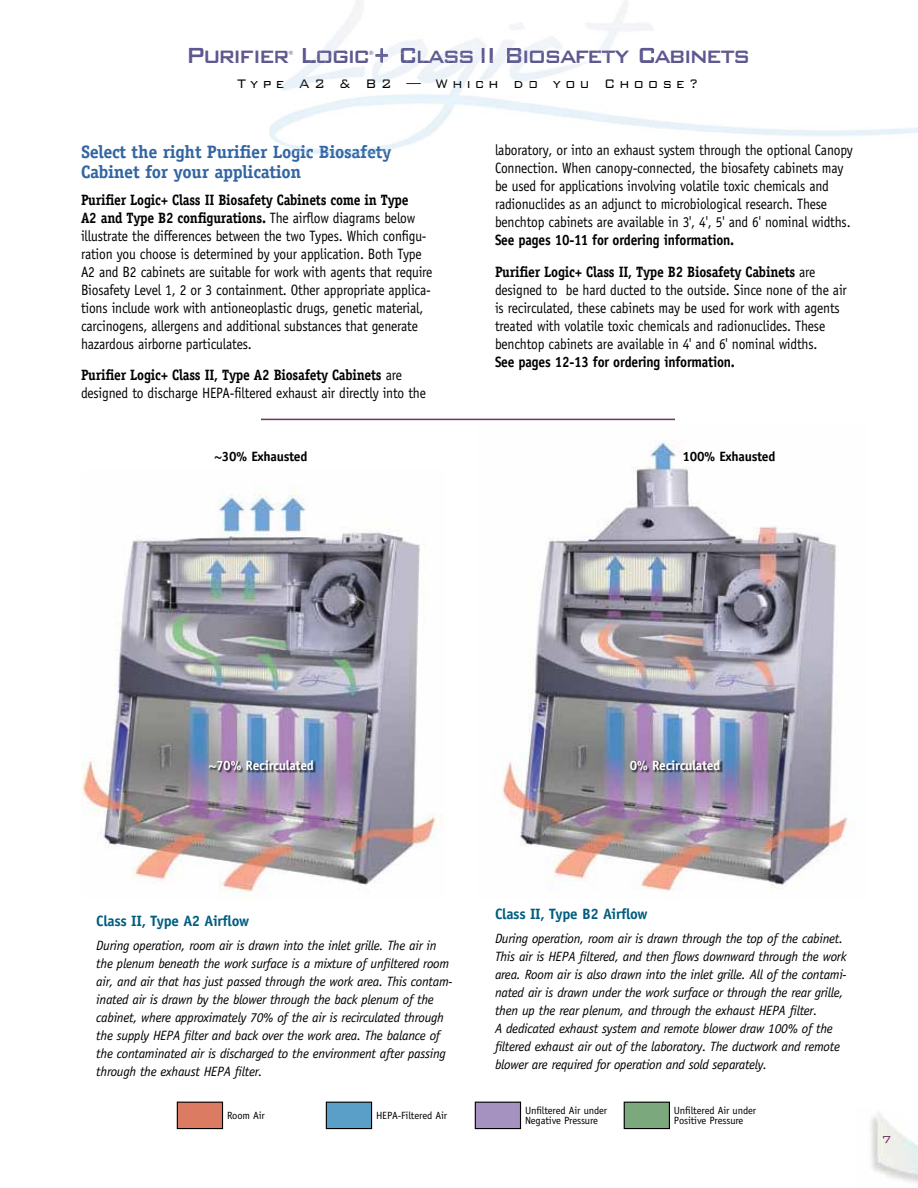
<style>
.page{position:relative;width:918px;height:1188px;background:#fff}
.page>*{position:absolute;margin:0;border:0;box-sizing:border-box;transform-origin:0 0}
.t1{font:500 29.25px "Bank Gothic BT";letter-spacing:-.07em;color:#5e5890;scale:.88 1}
.t2{font:700 18px/19.5px "Officina Serif";letter-spacing:-.015em;color:#3265a2}
.t3{font:300 16.5px "Bank Gothic BT";letter-spacing:.3em;color:#000;scale:.88 1}
.t4{font:15px/18px "Officina Sans";letter-spacing:-.015em;color:#000;scale:.9 1}
.t5{font:700 15px/18px "Officina Serif";letter-spacing:-.015em;color:#000;scale:.9 1}
.t6{font:700 15px "Officina Sans";letter-spacing:-.015em;color:#000;scale:.9 1}
.t7{font:700 15px "Officina Sans";letter-spacing:-.02em;color:#005d7f}
.t8{font:italic 13.5px/18px "Officina Sans";letter-spacing:-.02em;color:#000}
.t9{font:700 13.5px "Officina Sans";letter-spacing:-.02em;color:#fff}
.t10{font:700 13.5px "Officina Sans";letter-spacing:-.02em;color:#000}
.t11{font:300 13.5px "Bank Gothic BT";color:#713260}
.t12{font:10.5px/10.1px "Officina Sans";letter-spacing:-.015em;color:#000}
.t13{font:500 6px "Bank Gothic BT";color:#5e5890}
.s1{color:#605d94}
.s2{font-size:22.5px}
.s3{color:#5f5d94}
.s4{color:#605c92}
.s5{color:#010101}
.s6{color:#020d14}
.s7{color:#060b10}
.s8{font-family:"Officina Sans";font-weight:400}
</style>
<div class="page">
<img style="left:81px;top:489px;width:362px;height:410px">
<img style="left:871px;top:1112px;width:47px;height:71px">
<svg style="left:373px;top:48px;width:15px;height:15px"></svg>
<img style="left:281px;top:79px;width:256px;height:9px">
<img style="left:209px;top:760px;width:107px;height:13px">
<hr style="left:261px;top:419px;width:414px;height:1px;background:#713260">
<img style="left:494px;top:440px;width:358px;height:451px">
<img style="left:631px;top:760px;width:92px;height:13px">
<div style="left:177px;top:1102px;width:46px;height:27px;background:#db7b62"></div>
<div style="left:177px;top:1102px;width:46px;height:27px;border:1px solid #000"></div>
<div style="left:326px;top:1102px;width:46px;height:27px;background:#5a9fc7"></div>
<div style="left:326px;top:1102px;width:46px;height:27px;border:1px solid #000"></div>
<div style="left:475px;top:1102px;width:46px;height:27px;background:#a592c0"></div>
<div style="left:475px;top:1102px;width:46px;height:27px;border:1px solid #000"></div>
<div style="left:624px;top:1102px;width:45px;height:27px;background:#7ba87c"></div>
<div style="left:624px;top:1102px;width:46px;height:27px;border:1px solid #000"></div>
<h1 class="t1" style="left:186px;top:36px;width:643px">Purifier Lo<span class="s1">g</span>ic <span class="s2">+</span> <span class="s3">Cla</span>s<span class="s3">s</span> <span class="s1">I</span>I <span class="s3">Bi</span><span class="s1">o</span>s<span class="s4">a</span>fe<span class="s1">t</span>y Cabinets</h1>
<p class="t3" style="left:237px;top:73px;width:525px">T ype <span class="s5">A</span><span class="s6">2</span> &amp; B2 — W<span class="s5">hi</span>ch d<span class="s7">o</span> you Choose?</p>
<p class="t13" style="left:288px;top:49px;width:6px">®</p>
<p class="t13" style="left:369px;top:49px;width:6px">®</p>
<p class="t2" style="left:81px;top:144px;width:312px">Select the right Purifier Logic Biosafety<br>Cabinet for your application</p>
<p class="t5" style="left:81px;top:192px;width:373px">Purifier Logic+ Class II Biosafety Cabinets come in Type<br>A2 and Type B2 configurations. <span class="s8">The airflow diagrams below</span></p>
<p class="t4" style="left:81px;top:228px;width:392px">illustrate the differences between the two Types. Which configu&shy;ration you choose is determined by your application. Both Type A2 and B2 cabinets are suitable for work with agents that require Biosafety Level 1, 2 or 3 containment. Other appropriate applica&shy;tions include work with antioneoplastic drugs, genetic material, carcinogens, allergens and additional substances that generate hazardous airborne particulates.</p>
<p class="t5" style="left:81px;top:367px;width:358px">Purifier Logic+ Class II, Type A2 Biosafety Cabinets <span class="s8">are</span></p>
<p class="t4" style="left:81px;top:385px;width:385px">designed to discharge HEPA-filtered exhaust air directly into the</p>
<p class="t4" style="left:495px;top:142px;width:399px">laboratory, or into an exhaust system through the optional Canopy Connection. When canopy-connected, the biosafety cabinets may be used for applications involving volatile toxic chemicals and radionuclides as an adjunct to microbiological research. These benchtop cabinets are available in 3', 4', 5' and 6' nominal widths.</p>
<p class="t6" style="left:495px;top:234px;width:267px">See pages 10-11 for ordering information.</p>
<p class="t5" style="left:495px;top:264px;width:358px">Purifier Logic+ Class II, Type B2 Biosafety Cabinets <span class="s8">are</span></p>
<p class="t4" style="left:495px;top:282px;width:392px">designed to be hard ducted to the outside. Since none of the air is recirculated, these cabinets may be used for work with agents treated with volatile toxic chemicals and radionuclides. These benchtop cabinets are available in 4' and 6' nominal widths.</p>
<p class="t6" style="left:495px;top:356px;width:268px">See pages 12-13 for ordering information.</p>
<p class="t10" style="left:215px;top:451px;width:94px">~30% Exhausted</p>
<p class="t10" style="left:683px;top:451px;width:94px">100% Exhausted</p>
<p class="t9" style="left:209px;top:760px;width:107px">~70% Recirculated</p>
<p class="t9" style="left:630px;top:760px;width:92px">0% Recirculated</p>
<p class="t7" style="left:96px;top:915px;width:154px">Class II, Type A2 Airflow</p>
<p class="t8" style="left:96px;top:938px;width:358px">During operation, room air is drawn into the inlet grille. The air in the plenum beneath the work surface is a mixture of unfiltered room air, and air that has just passed through the work area. This contam&shy;inated air is drawn by the blower through the back plenum of the cabinet, where approximately 70% of the air is recirculated through the supply HEPA filter and back over the work area. The balance of the contaminated air is discharged to the environment after passing through the exhaust HEPA filter.</p>
<p class="t7" style="left:495px;top:908px;width:154px">Class II, Type B2 Airflow</p>
<p class="t8" style="left:495px;top:930px;width:353px">During operation, room air is drawn through the top of the cabinet.<br>This air is HEPA filtered, and then flows downward through the work area. Room air is also drawn into the inlet grille. All of the contami&shy;nated air is drawn under the work surface or through the rear grille, then up the rear plenum, and through the exhaust HEPA filter.<br>A dedicated exhaust system and remote blower draw 100% of the filtered exhaust air out of the laboratory. The ductwork and remote blower are required for operation and sold separately.</p>
<p class="t12" style="left:227px;top:1111px;width:39px">Room Air</p>
<p class="t12" style="left:376px;top:1111px;width:73px">HEPA-Filtered Air</p>
<p class="t12" style="left:525px;top:1106px;width:84px">Unfiltered Air under<br>Negative Pressure</p>
<p class="t12" style="left:674px;top:1106px;width:84px">Unfiltered Air under<br>Positive Pressure</p>
<p class="t11" style="left:882px;top:1130px;width:12px">7</p>
</div>
